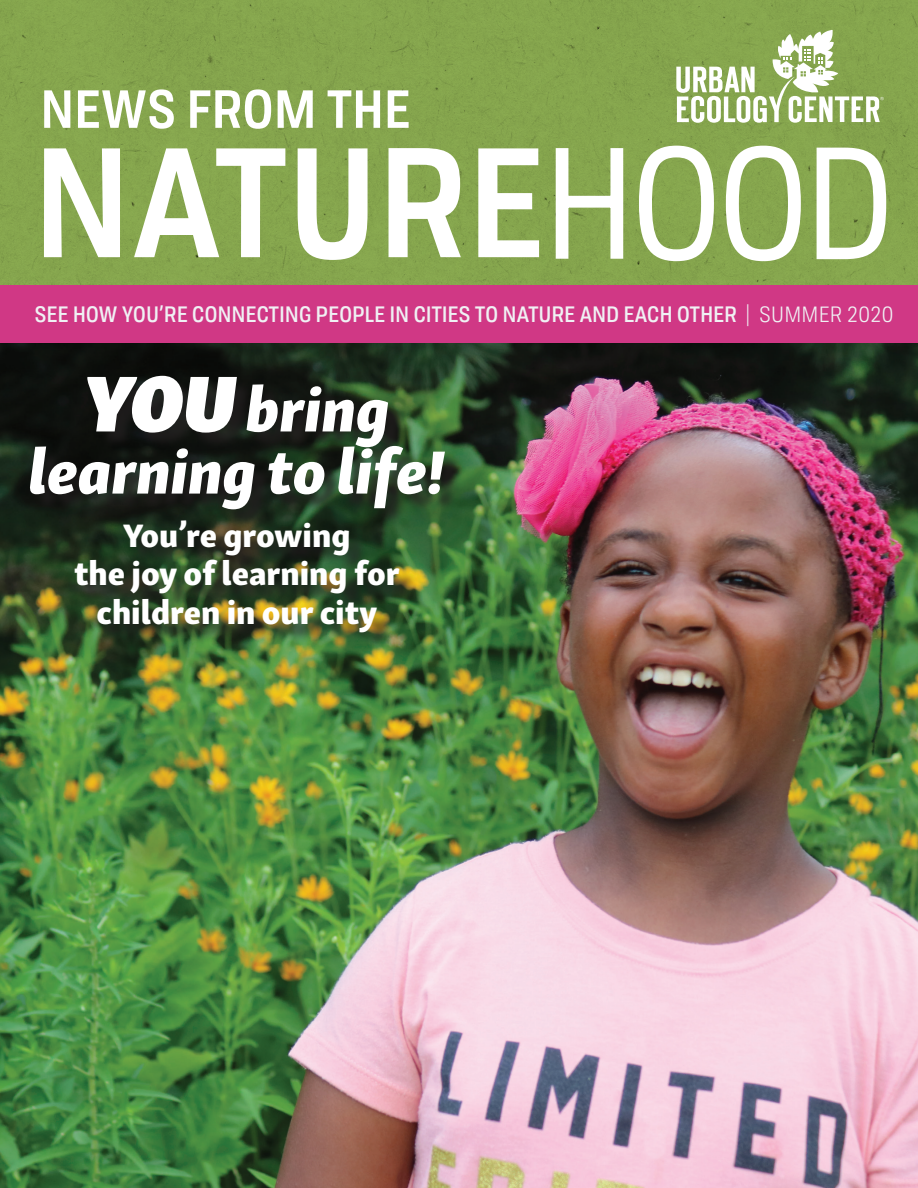
<style>
.page{position:relative;width:918px;height:1188px;background:#fff}
.page>*{position:absolute;margin:0;border:0;box-sizing:border-box;transform-origin:0 0}
.t1{font:600 153px "Tofino Pro Personal Narrow";letter-spacing:.02em;color:#fff}
.t2{font:62.55px/62.1px "Skolar Sans Latn Eb It";color:#fff;text-align:center}
.t3{font:600 52.65px "Tofino Pro Personal Narrow";letter-spacing:.02em;color:#fff}
.t4{font:33.45px/38.7px "Skolar Sans Latn Eb";color:#fff;text-align:center}
.t5{font:500 21.9px "Tofino Pro Personal Narrow";letter-spacing:.02em;color:#f0f1f4}
.s1{font-weight:400}
.s2{font-family:"Skolar Sans Latn Bl It";font-size:81.45px}
</style>
<div class="page">
<img style="left:0;top:342px;width:918px;height:846px">
<div style="left:33px;top:378px;width:430px;height:272px;background:#231f20;opacity:.75"></div>
<div style="left:0;top:0;width:918px;height:339px;background:#86a54d"></div>
<div style="left:0;top:285px;width:918px;height:57px;background:#d03885"></div>
<svg style="left:676px;top:30px;width:208px;height:93px"></svg>
<p class="t3" style="left:41px;top:69px;width:371px">NEWS FROM THE</p>
<p class="t1" style="left:34px;top:86px;width:859px">NATURE<span class="s1">HOOD</span></p>
<p class="t5" style="left:35px;top:298px;width:860px">SEE HOW YOU’RE CONNECTING PEOPLE IN CITIES TO NATURE AND EACH OTHER <span class="s1">| SUMMER 2020</span></p>
<p class="t2" style="left:28px;top:373px;width:418px"><span class="s2">YOU</span>bring learning to life!</p>
<p class="t4" style="left:74px;top:512px;width:327px">You’re growing<br>the joy of learning for children in our city</p>
</div>
